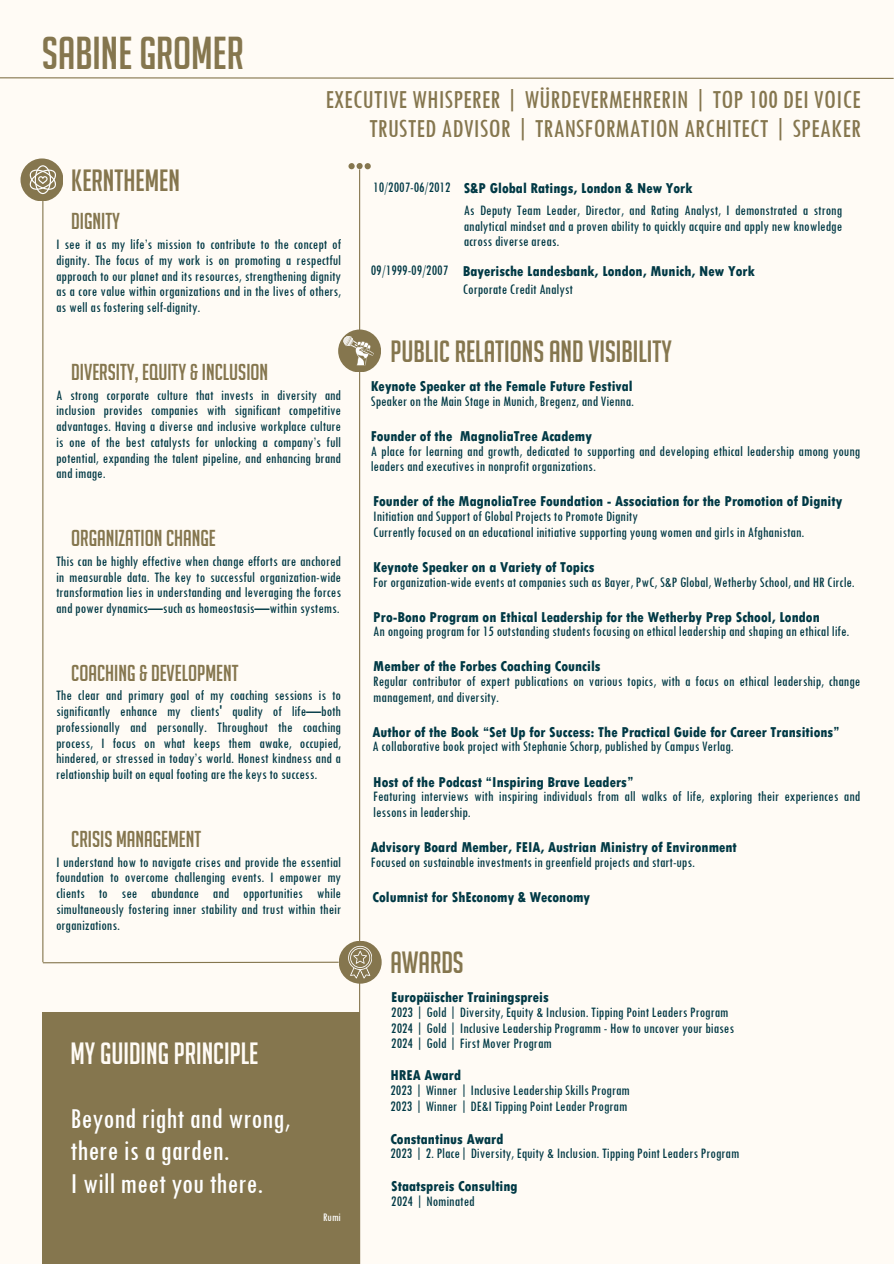
<style>
.page{position:relative;width:894px;height:1264px;background:#fff}
.page>*{position:absolute;margin:0;border:0;box-sizing:border-box;transform-origin:0 0}
.t1{font:45px "Big Noodle Titling";color:#85764e}
.t2{font:condensed 30px/32.7px "Tw Cen";color:#fff}
.t3{font:30px "Big Noodle Titling";color:#85764e}
.t4{font:30px "Big Noodle Titling";color:#fffbf5}
.t5{font:condensed 27px/29.2px "Tw Cen";color:#85764e;text-align:right}
.t6{font:22.5px "Big Noodle Titling";color:#85764e}
.t7{font:condensed 15px/15.8px "Tw Cen";color:#003945;text-align:justify}
.t8{font:800 condensed 15px "Tw Cen";color:#003945}
.t9{font:condensed 12px "Tw Cen";color:#fff}
</style>
<div class="page">
<div style="left:0;top:0;width:893px;height:1263px;background:#fffbf5"></div>
<hr style="left:42px;top:197px;width:1px;height:765px;background:#85764e">
<svg style="left:0;top:77px;width:893px;height:2px;background:#b9af96"></svg>
<div style="left:42px;top:1011px;width:317px;height:252px;background:#85764e"></div>
<hr style="left:359px;top:169px;width:1px;height:1094px;background:#85764e">
<svg style="left:348px;top:163px;width:22px;height:6px"></svg>
<div style="left:21px;top:158px;width:42px;height:43px;background:#85764e;border-radius:50%"></div>
<svg style="left:30px;top:165px;width:26px;height:29px"></svg>
<div style="left:338px;top:329px;width:43px;height:43px;background:#85764e;border-radius:50%"></div>
<svg style="left:342px;top:336px;width:35px;height:30px"></svg>
<div style="left:338px;top:940px;width:43px;height:43px;background:#85764e;border-radius:50%"></div>
<svg style="left:348px;top:945px;width:23px;height:33px"></svg>
<svg style="left:42px;top:961px;width:297px;height:2px"></svg>
<h1 class="t1" style="left:42px;top:28px;width:203px">SABINE GROMER</h1>
<h2 class="t5" style="left:325px;top:85px;width:537px">EXECUTIVE WHISPERER | WÜRDEVERMEHRERIN | TOP 100 DEI VOICE<br>TRUSTED ADVISOR | TRANSFORMATION ARCHITECT | SPEAKER</h2>
<p class="t3" style="left:71px;top:165px;width:110px">KERNTHEMEN</p>
<p class="t6" style="left:71px;top:209px;width:50px">DIGNITY</p>
<h4 class="t7" style="left:56px;top:237px;width:286px">I see it as my life’s mission to contribute to the concept of dignity. The focus of my work is on promoting a respectful approach to our planet and its resources, strengthening dignity as a core value within organizations and in the lives of others, as well as fostering self-dignity.</h4>
<p class="t6" style="left:71px;top:359px;width:198px">DIVERSITY, EQUITY &amp; INCLUSION</p>
<p class="t7" style="left:56px;top:387px;width:286px">A strong corporate culture that invests in diversity and inclusion provides companies with significant competitive advantages. Having a diverse and inclusive workplace culture is one of the best catalysts for unlocking a company’s full potential, expanding the talent pipeline, and enhancing brand and image.</p>
<p class="t6" style="left:71px;top:525px;width:146px">ORGANIZATION CHANGE</p>
<p class="t7" style="left:56px;top:553px;width:286px">This can be highly effective when change efforts are anchored in measurable data. The key to successful organization-wide transformation lies in understanding and leveraging the forces and power dynamics—such as homeostasis—within systems.</p>
<p class="t6" style="left:71px;top:660px;width:169px">COACHING &amp; DEVELOPMENT</p>
<p class="t7" style="left:56px;top:688px;width:286px">The clear and primary goal of my coaching sessions is to significantly enhance my clients' quality of life—both professionally and personally. Throughout the coaching process, I focus on what keeps them awake, occupied, hindered, or stressed in today’s world. Honest kindness and a relationship built on equal footing are the keys to success.</p>
<h3 class="t6" style="left:71px;top:826px;width:131px">CRISIS MANAGEMENT</h3>
<h6 class="t7" style="left:56px;top:854px;width:286px">I understand how to navigate crises and provide the essential foundation to overcome challenging events. I empower my clients to see abundance and opportunities while simultaneously fostering inner stability and trust within their organizations.</h6>
<p class="t4" style="left:70px;top:1037px;width:189px">MY GUIDING PRINCIPLE</p>
<p class="t2" style="left:70px;top:1102px;width:221px">Beyond right and wrong, there is a garden.<br>I will meet you there.</p>
<p class="t9" style="left:323px;top:1210px;width:19px">Rumi</p>
<h5 class="t7" style="left:373px;top:180px;width:79px">10/2007-06/2012</h5>
<p class="t7" style="left:371px;top:263px;width:79px">09/1999-09/2007</p>
<p class="t8" style="left:463px;top:180px;width:230px">S&amp;P Global Ratings, London &amp; New York</p>
<p class="t7" style="left:463px;top:203px;width:380px">As Deputy Team Leader, Director, and Rating Analyst, I demonstrated a strong analytical mindset and a proven ability to quickly acquire and apply new knowledge across diverse areas.</p>
<p class="t8" style="left:462px;top:263px;width:293px">Bayerische Landesbank, London, Munich, New York</p>
<p class="t7" style="left:462px;top:282px;width:112px">Corporate Credit Analyst</p>
<p class="t3" style="left:390px;top:335px;width:283px">PUBLIC RELATIONS AND VISIBILITY</p>
<p class="t8" style="left:371px;top:378px;width:263px">Keynote Speaker at the Female Future Festival</p>
<p class="t7" style="left:371px;top:393px;width:264px">Speaker on the Main Stage in Munich, Bregenz, and Vienna.</p>
<p class="t8" style="left:371px;top:428px;width:222px">Founder of the MagnoliaTree Academy</p>
<p class="t7" style="left:371px;top:443px;width:491px">A place for learning and growth, dedicated to supporting and developing ethical leadership among young leaders and executives in nonprofit organizations.</p>
<h5 class="t8" style="left:373px;top:493px;width:470px">Founder of the MagnoliaTree Foundation - Association for the Promotion of Dignity</h5>
<p class="t7" style="left:373px;top:509px;width:266px">Initiation and Support of Global Projects to Promote Dignity</p>
<p class="t7" style="left:373px;top:524px;width:432px">Currently focused on an educational initiative supporting young women and girls in Afghanistan.</p>
<p class="t8" style="left:373px;top:559px;width:223px">Keynote Speaker on a Variety of Topics</p>
<p class="t7" style="left:373px;top:574px;width:483px">For organization-wide events at companies such as Bayer, PwC, S&amp;P Global, Wetherby School, and HR Circle.</p>
<p class="t8" style="left:373px;top:608px;width:448px">Pro-Bono Program on Ethical Leadership for the Wetherby Prep School, London</p>
<p class="t7" style="left:373px;top:624px;width:477px">An ongoing program for 15 outstanding students focusing on ethical leadership and shaping an ethical life.</p>
<p class="t8" style="left:373px;top:658px;width:229px">Member of the Forbes Coaching Councils</p>
<h6 class="t7" style="left:373px;top:673px;width:488px">Regular contributor of expert publications on various topics, with a focus on ethical leadership, change management, and diversity.</h6>
<p class="t8" style="left:372px;top:723px;width:468px">Author of the Book “Set Up for Success: The Practical Guide for Career Transitions”</p>
<p class="t7" style="left:372px;top:739px;width:362px">A collaborative book project with Stephanie Schorp, published by Campus Verlag.</p>
<p class="t8" style="left:373px;top:773px;width:262px">Host of the Podcast “Inspiring Brave Leaders”</p>
<p class="t7" style="left:373px;top:788px;width:488px">Featuring interviews with inspiring individuals from all walks of life, exploring their experiences and lessons in leadership.</p>
<p class="t8" style="left:371px;top:838px;width:367px">Advisory Board Member, FEIA, Austrian Ministry of Environment</p>
<p class="t7" style="left:371px;top:854px;width:325px">Focused on sustainable investments in greenfield projects and start-ups.</p>
<p class="t8" style="left:372px;top:888px;width:219px">Columnist for ShEconomy &amp; Weconomy</p>
<p class="t3" style="left:390px;top:946px;width:75px">AWARDS</p>
<h6 class="t8" style="left:391px;top:989px;width:159px">Europäischer Trainingspreis</h6>
<p class="t7" style="left:391px;top:1004px;width:339px">2023 | Gold | Diversity, Equity &amp; Inclusion. Tipping Point Leaders Program</p>
<p class="t7" style="left:391px;top:1020px;width:344px">2024 | Gold | Inclusive Leadership Programm - How to uncover your biases</p>
<p class="t7" style="left:391px;top:1036px;width:162px">2024 | Gold | First Mover Program</p>
<p class="t8" style="left:390px;top:1067px;width:72px">HREA Award</p>
<p class="t7" style="left:390px;top:1082px;width:241px">2023 | Winner | Inclusive Leadership Skills Program</p>
<h2 class="t7" style="left:390px;top:1098px;width:238px">2023 | Winner | DE&amp;I Tipping Point Leader Program</h2>
<p class="t8" style="left:390px;top:1130px;width:115px">Constantinus Award</p>
<p class="t7" style="left:390px;top:1145px;width:350px">2023 | 2. Place| Diversity, Equity &amp; Inclusion. Tipping Point Leaders Program</p>
<h3 class="t8" style="left:391px;top:1178px;width:128px">Staatspreis Consulting</h3>
<h3 class="t7" style="left:391px;top:1193px;width:85px">2024 | Nominated</h3>
</div>
